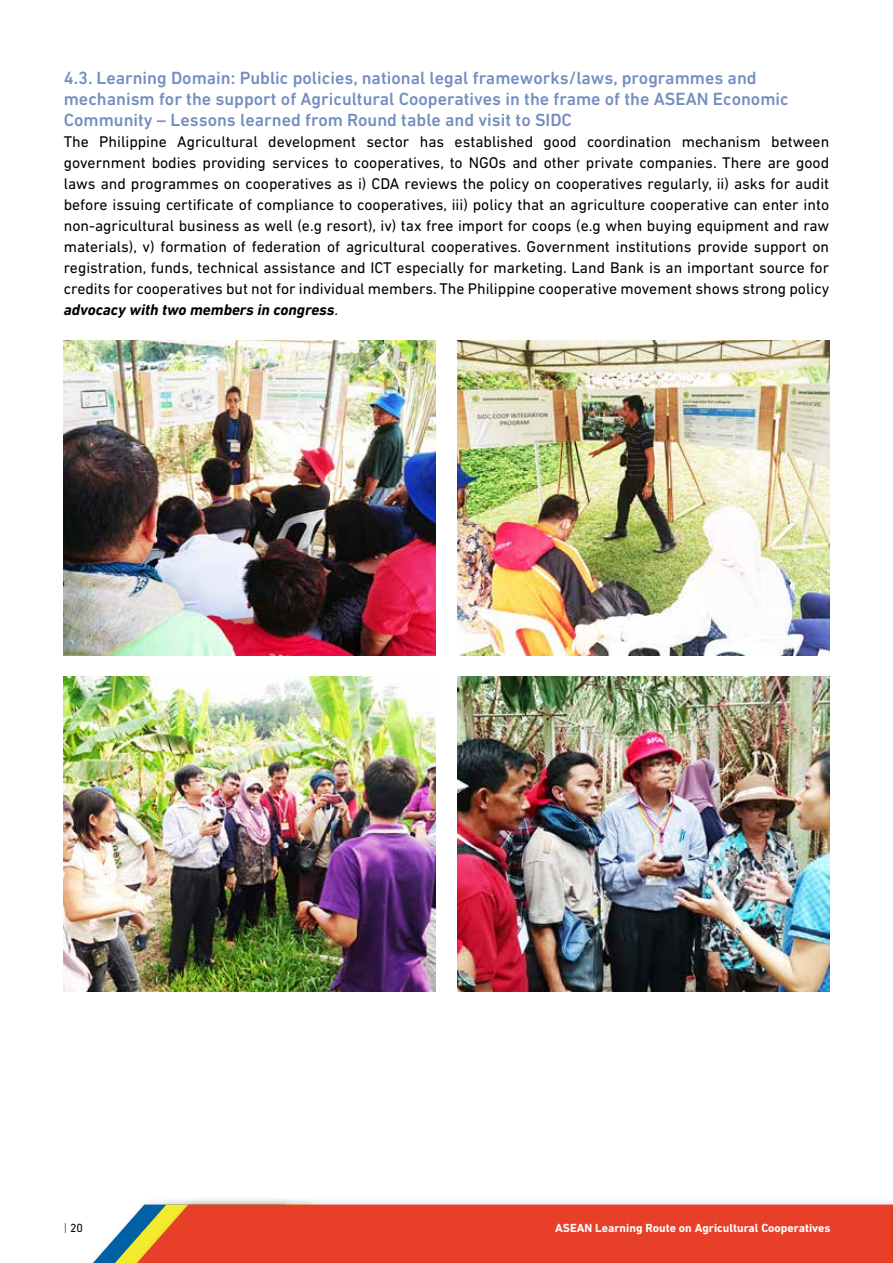
<style>
.page{position:relative;width:893px;height:1263px;background:#fff}
.page>*{position:absolute;margin:0;border:0;box-sizing:border-box;transform-origin:0 0}
.t1{font:500 18px/21px "DIN Next LT Pro";color:#748ec0}
.t2{font:15.75px/21px "DIN Next LT Pro";color:#000;text-align:justify}
.t3{font:700 12px "DIN Next LT Pro";color:#fff}
.t4{font:12px "DIN Next LT Pro";color:#000}
.s1{font-weight:700;font-style:italic}
.s2{color:#0062a4}
</style>
<div class="page">
<svg style="left:93px;top:1238px;width:22px;height:25px"></svg>
<div style="left:115px;top:1196px;width:778px;height:67px;background:#000;opacity:.15"></div>
<svg style="left:119px;top:1204px;width:769px;height:59px;background:#e2472e"></svg>
<div style="left:888px;top:1196px;width:5px;height:67px;background:#000;opacity:.15"></div>
<svg style="left:892px;top:1204px;width:1px;height:59px"></svg>
<img style="left:64px;top:340px;width:372px;height:315px">
<img style="left:64px;top:676px;width:372px;height:315px">
<img style="left:457px;top:340px;width:372px;height:315px">
<img style="left:457px;top:676px;width:372px;height:315px">
<p class="t1" style="left:64px;top:67px;width:726px">4.3. Learning Domain: Public policies, national legal frameworks/laws, programmes and mechanism for the support of Agricultural Cooperatives in the frame of the ASEAN Economic<br>Community – Lessons learned from Round table and visit to SIDC</p>
<p class="t2" style="left:64px;top:131px;width:767px">The Philippine Agricultural development sector has established good coordination mechanism between government bodies providing services to cooperatives, to NGOs and other private companies. There are good laws and programmes on cooperatives as i) CDA reviews the policy on cooperatives regularly, ii) asks for audit before issuing certificate of compliance to cooperatives, iii) policy that an agriculture cooperative can enter into non-agricultural business as well (e.g resort), iv) tax free import for coops (e.g when buying equipment and raw materials), v) formation of federation of agricultural cooperatives. Government institutions provide support on registration, funds, technical assistance and ICT especially for marketing. Land Bank is an important source for credits for cooperatives but not for individual members. The Philippine cooperative movement shows strong policy <span class="s1">advocacy with two members in congress</span>.</p>
<p class="t4" style="left:64px;top:1220px;width:21px"><span class="s2">|</span> 20</p>
<p class="t3" style="left:555px;top:1220px;width:277px">ASEAN Learning Route on Agricultural Cooperatives</p>
</div>
